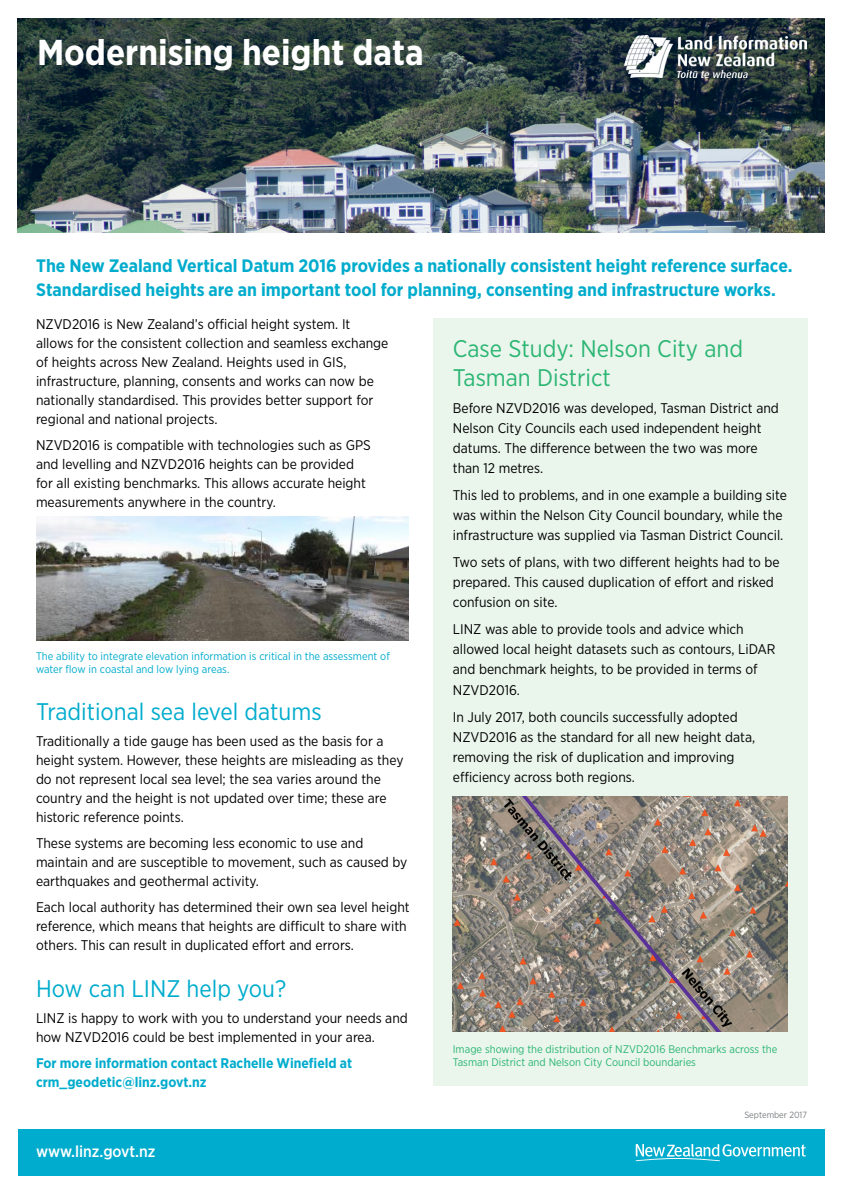
<style>
.page{position:relative;width:842px;height:1191px;background:#fff}
.page>*{position:absolute;margin:0;border:0;box-sizing:border-box;transform-origin:0 0}
.t1{font:700 36px "Gotham Narrow";color:#fff}
.t2{font:24px "Gotham Narrow";color:#00accd}
.t3{font:24px/28.8px "Gotham Narrow";color:#2bb673}
.t4{font:700 18px/24px "Gotham Narrow";color:#00accd}
.t5{font:500 16px "Gotham Narrow";color:#fff}
.t6{font:14px/19px "Gotham Narrow";color:#000}
.t7{font:700 14px/19px "Gotham Narrow";color:#00accd}
.t8{font:11px/13.2px "Gotham Narrow";color:#00accd}
.t9{font:11px/13.2px "Gotham Narrow";color:#2bb673}
.t10{font:9px "Gotham Narrow";color:#7c7e81}
</style>
<div class="page">
<div style="left:18px;top:1129px;width:806px;height:47px;background:#00accd"></div>
<svg style="left:636px;top:1144px;width:170px;height:17px"></svg>
<div style="left:433px;top:318px;width:374px;height:767px;background:#eaf5ec"></div>
<img style="left:36px;top:517px;width:373px;height:123px">
<img style="left:453px;top:797px;width:334px;height:234px">
<img style="left:18px;top:18px;width:806px;height:215px">
<img style="left:625px;top:36px;width:181px;height:42px">
<h1 class="t1" style="left:37px;top:29px;width:388px">Modernising height data</h1>
<p class="t4" style="left:36px;top:253px;width:758px">The New Zealand Vertical Datum 2016 provides a nationally consistent height reference surface.<br>Standardised heights are an important tool for planning, consenting and infrastructure works.</p>
<p class="t6" style="left:36px;top:314px;width:354px">NZVD2016 is New Zealand’s official height system. It allows for the consistent collection and seamless exchange of heights across New Zealand. Heights used in GIS, infrastructure, planning, consents and works can now be nationally standardised. This provides better support for regional and national projects.</p>
<p class="t6" style="left:36px;top:436px;width:336px">NZVD2016 is compatible with technologies such as GPS and levelling and NZVD2016 heights can be provided for all existing benchmarks. This allows accurate height measurements anywhere in the country.</p>
<h2 class="t3" style="left:453px;top:334px;width:292px">Case Study: Nelson City and<br>Tasman District</h2>
<p class="t6" style="left:453px;top:398px;width:328px;line-height:20px">Before NZVD2016 was developed, Tasman District and Nelson City Councils each used independent height datums. The difference between the two was more than 12 metres.</p>
<p class="t6" style="left:453px;top:485px;width:336px;line-height:20px">This led to problems, and in one example a building site was within the Nelson City Council boundary, while the infrastructure was supplied via Tasman District Council.</p>
<p class="t6" style="left:453px;top:552px;width:328px;line-height:20px">Two sets of plans, with two different heights had to be prepared. This caused duplication of effort and risked confusion on site.</p>
<p class="t6" style="left:453px;top:619px;width:324px;line-height:20px">LINZ was able to provide tools and advice which allowed local height datasets such as contours, LiDAR and benchmark heights, to be provided in terms of NZVD2016.</p>
<p class="t6" style="left:453px;top:706px;width:304px;line-height:20px">In July 2017, both councils successfully adopted NZVD2016 as the standard for all new height data, removing the risk of duplication and improving efficiency across both regions.</p>
<p class="t8" style="left:36px;top:649px;width:355px">The ability to integrate elevation information is critical in the assessment of water flow in coastal and low lying areas.</p>
<h2 class="t2" style="left:36px;top:697px;width:287px">Traditional sea level datums</h2>
<p class="t6" style="left:36px;top:731px;width:369px">Traditionally a tide gauge has been used as the basis for a height system. However, these heights are misleading as they do not represent local sea level; the sea varies around the country and the height is not updated over time; these are historic reference points.</p>
<p class="t6" style="left:36px;top:833px;width:373px">These systems are becoming less economic to use and maintain and are susceptible to movement, such as caused by earthquakes and geothermal activity.</p>
<p class="t6" style="left:36px;top:897px;width:375px">Each local authority has determined their own sea level height reference, which means that heights are difficult to share with others. This can result in duplicated effort and errors.</p>
<h2 class="t2" style="left:36px;top:973px;width:252px">How can LINZ help you?</h2>
<p class="t6" style="left:36px;top:1008px;width:373px">LINZ is happy to work with you to understand your needs and how NZVD2016 could be best implemented in your area.</p>
<p class="t7" style="left:36px;top:1053px;width:318px">For more information contact Rachelle Winefield at crm_geodetic@linz.govt.nz</p>
<p class="t9" style="left:453px;top:1042px;width:326px">Image showing the distribution of NZVD2016 Benchmarks across the<br>Tasman District and Nelson City Council boundaries</p>
<p class="t5" style="left:36px;top:1141px;width:121px">www.linz.govt.nz</p>
<p class="t10" style="left:744px;top:1109px;width:64px">September 2017</p>
</div>
